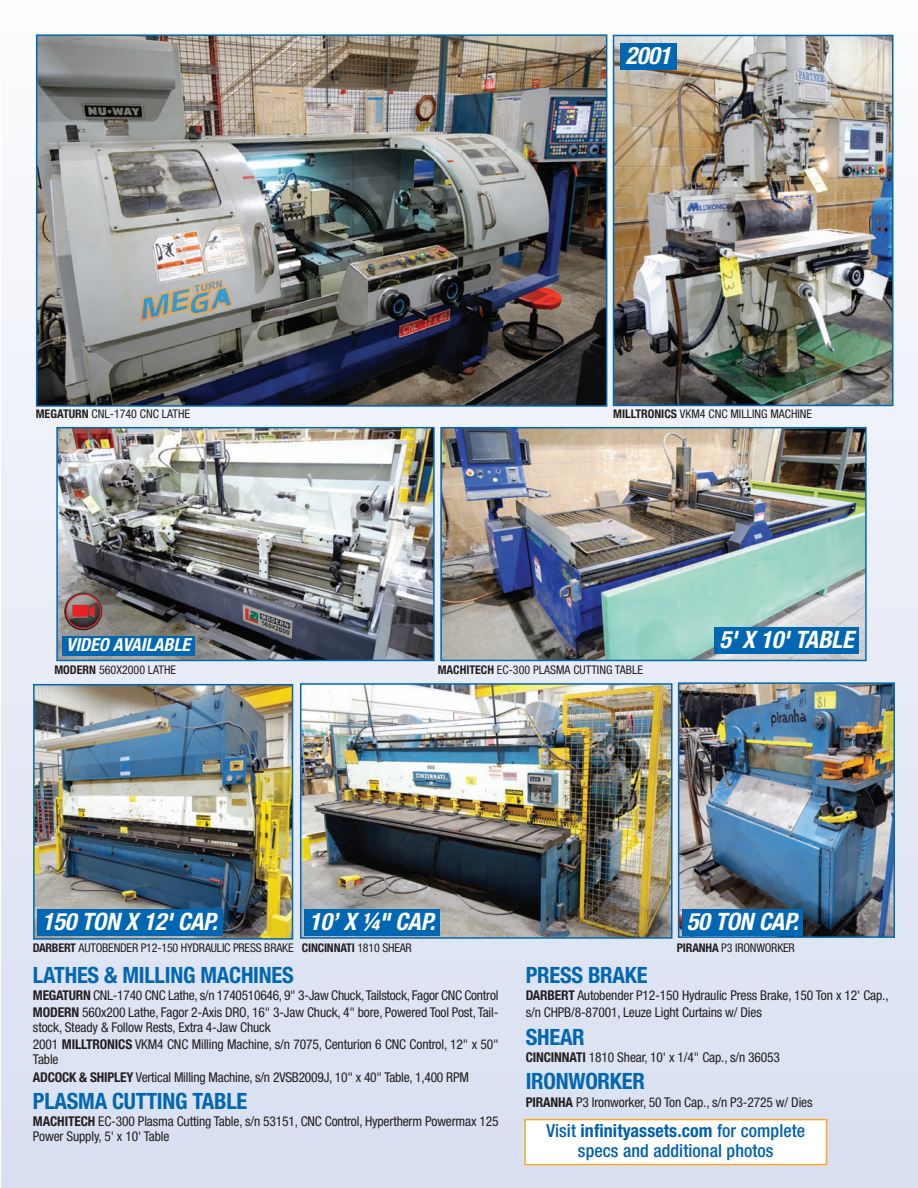
<style>
.page{position:relative;width:918px;height:1188px;background:#fff}
.page>*{position:absolute;margin:0;border:0;box-sizing:border-box;transform-origin:0 0}
.t1{font:italic 700 condensed 24px "Helvetica Neue";letter-spacing:-.005em;color:#fff}
.t2{font:700 condensed 22.5px "Helvetica Neue";letter-spacing:-.01em;color:#0167b2}
.t3{font:500 condensed 18px/19.5px "Helvetica Neue";letter-spacing:.005em;color:#0160ae;text-align:center}
.t4{font:italic 700 condensed 18px "Helvetica Neue";letter-spacing:-.005em;color:#fff}
.t5{font:condensed 13.5px/17.1px "Helvetica Neue";letter-spacing:-.01em;color:#231f20}
.t6{font:condensed 12px "Helvetica Neue";color:#231f20}
.s1{font-weight:700}
</style>
<div class="page">
<div style="left:1px;top:0;width:917px;height:1187px;background:linear-gradient(to bottom,#f8fafc,#d8dff0)"></div>
<img style="left:39px;top:37px;width:565px;height:367px">
<div style="left:36px;top:34px;width:571px;height:373px;border:2px solid #0167b2"></div>
<img style="left:616px;top:38px;width:275px;height:365px">
<div style="left:613px;top:35px;width:281px;height:371px;border:2px solid #0167b2"></div>
<img style="left:59px;top:430px;width:373px;height:228px">
<div style="left:56px;top:427px;width:379px;height:234px;border:2px solid #0167b2"></div>
<img style="left:443px;top:430px;width:421px;height:228px">
<div style="left:440px;top:427px;width:427px;height:234px;border:2px solid #0167b2"></div>
<img style="left:36px;top:687px;width:254px;height:250px">
<div style="left:33px;top:684px;width:260px;height:256px;border:2px solid #0167b2"></div>
<img style="left:303px;top:686px;width:367px;height:250px">
<div style="left:300px;top:683px;width:373px;height:256px;border:2px solid #0167b2"></div>
<img style="left:681px;top:685px;width:211px;height:250px">
<div style="left:678px;top:682px;width:217px;height:256px;border:2px solid #0167b2"></div>
<div style="left:620px;top:43px;width:56px;height:27px;background:#0167b2"></div>
<div style="left:715px;top:627px;width:144px;height:26px;background:#0167b2"></div>
<div style="left:37px;top:909px;width:186px;height:26px;background:#0167b2"></div>
<div style="left:304px;top:909px;width:136px;height:26px;background:#0167b2"></div>
<div style="left:682px;top:909px;width:121px;height:26px;background:#0167b2"></div>
<div style="left:62px;top:636px;width:132px;height:20px;background:#0167b2"></div>
<img style="left:64px;top:592px;width:38px;height:38px">
<div style="left:526px;top:1120px;width:300px;height:44px;background:#fff"></div>
<div style="left:524px;top:1119px;width:303px;height:46px;border:2px solid #faa928"></div>
<h1 class="t1" style="left:625px;top:47px;width:52px">2001</h1>
<p class="t6" style="left:36px;top:410px;width:156px"><span class="s1">MEGATURN</span> CNL-1740 CNC LATHE</p>
<p class="t6" style="left:613px;top:410px;width:201px"><span class="s1">MILLTRONICS</span> VKM4 CNC MILLING MACHINE</p>
<h3 class="t4" style="left:66px;top:638px;width:129px">VIDEO AVAILABLE</h3>
<p class="t6" style="left:54px;top:665px;width:123px"><span class="s1">MODERN</span> 560X2000 LATHE</p>
<p class="t6" style="left:438px;top:665px;width:207px"><span class="s1">MACHITECH</span> EC-300 PLASMA CUTTING TABLE</p>
<h1 class="t1" style="left:719px;top:630px;width:140px">5'X 10'TABLE</h1>
<h1 class="t1" style="left:42px;top:912px;width:182px">150 TON X 12'CAP.</h1>
<h1 class="t1" style="left:309px;top:912px;width:132px">10’X ¼ " CAP.</h1>
<h1 class="t1" style="left:687px;top:912px;width:118px">50 TON CAP.</h1>
<p class="t6" style="left:33px;top:944px;width:381px"><span class="s1">DARBERT</span> AUTOBENDER P12-150 HYDRAULIC PRESS BRAKE <span class="s1">CINCINNATI</span> 1810 SHEAR</p>
<p class="t6" style="left:677px;top:944px;width:119px"><span class="s1">PIRANHA</span> P3 IRONWORKER</p>
<h2 class="t2" style="left:33px;top:967px;width:262px">LATHES &amp; MILLING MACHINES</h2>
<p class="t5" style="left:33px;top:988px;width:467px"><span class="s1">MEGATURN</span> CNL-1740 CNC Lathe, s/n 1740510646, 9" 3-Jaw Chuck, Tailstock, Fagor CNC Control<br><span class="s1">MODERN</span> 560x200 Lathe, Fagor 2-Axis DRO, 16" 3-Jaw Chuck, 4" bore, Powered Tool Post, Tail-</p>
<p class="t5" style="left:33px;top:1020px;width:467px">stock, Steady &amp; Follow Rests, Extra 4-Jaw Chuck<br>2001 <span class="s1">MILLTRONICS</span> VKM4 CNC Milling Machine, s/n 7075, Centurion 6 CNC Control, 12" x 50"</p>
<p class="t5" style="left:33px;top:1052px;width:437px">Table<br><span class="s1">ADCOCK &amp; SHIPLEY</span> Vertical Milling Machine, s/n 2VSB2009J, 10" x 40" Table, 1,400 RPM</p>
<h2 class="t2" style="left:33px;top:1093px;width:216px">PLASMA CUTTING TABLE</h2>
<p class="t5" style="left:33px;top:1115px;width:467px;line-height:15px"><span class="s1">MACHITECH</span> EC-300 Plasma Cutting Table, s/n 53151, CNC Control, Hypertherm Powermax 125<br>Power Supply, 5' x 10' Table</p>
<h2 class="t2" style="left:526px;top:967px;width:123px">PRESS BRAKE</h2>
<p class="t5" style="left:526px;top:988px;width:364px"><span class="s1">DARBERT</span> Autobender P12-150 Hydraulic Press Brake, 150 Ton x 12' Cap., s/n CHPB/8-87001, Leuze Light Curtains w/ Dies</p>
<h2 class="t2" style="left:526px;top:1029px;width:61px">SHEAR</h2>
<p class="t5" style="left:526px;top:1050px;width:256px"><span class="s1">CINCINNATI</span> 1810 Shear, 10' x 1/4" Cap., s/n 36053</p>
<h2 class="t2" style="left:526px;top:1073px;width:121px">IRONWORKER</h2>
<p class="t5" style="left:526px;top:1094px;width:288px"><span class="s1">PIRANHA</span> P3 Ironworker, 50 Ton Cap., s/n P3-2725 w/ Dies</p>
<h3 class="t3" style="left:546px;top:1122px;width:260px">Visit <span class="s1">infinityassets.com</span> for complete specs and additional photos</h3>
</div>
